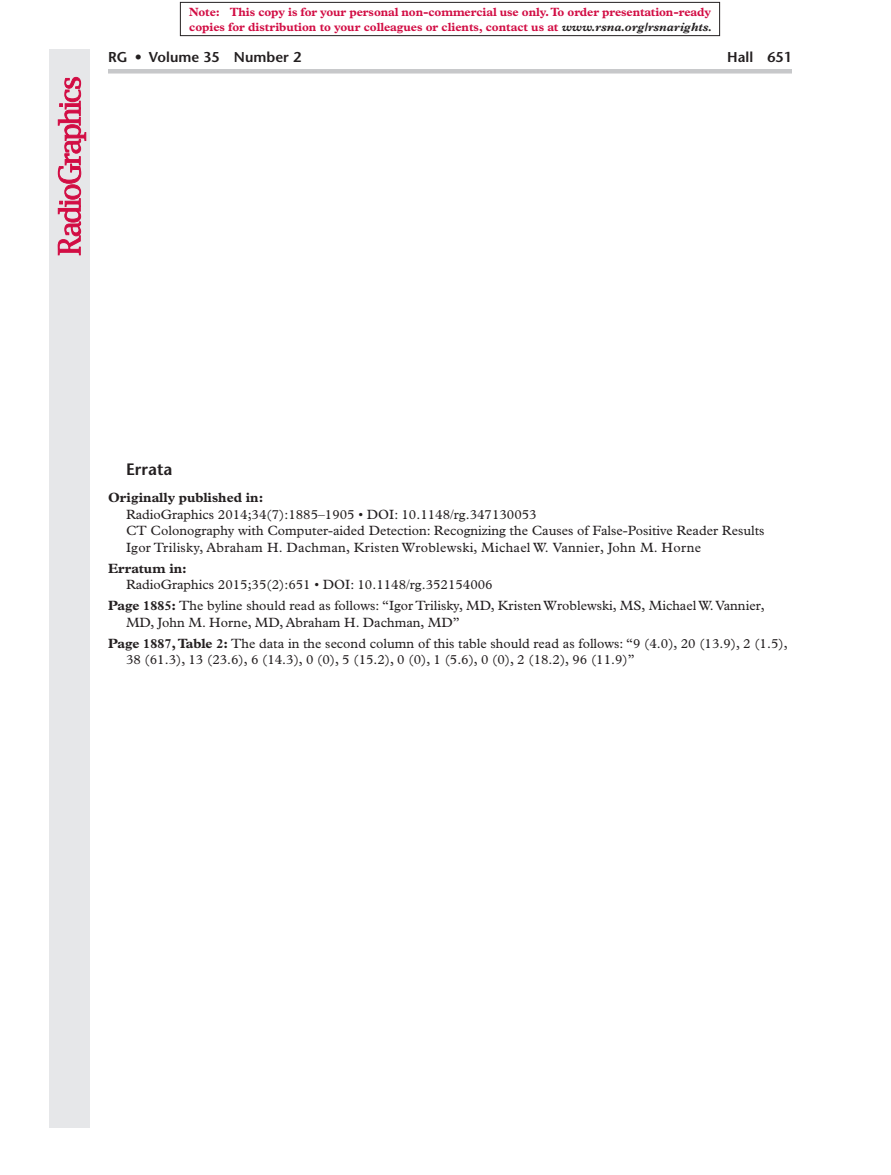
<style>
.page{position:relative;width:891px;height:1175px;background:#fff}
.page>*{position:absolute;margin:0;border:0;box-sizing:border-box;transform-origin:0 0}
.t1{font:600 16.5px "Stone Sans";color:#231f20}
.Pg_Hdr--author{font:600 14.25px "Stone Sans";color:#231f20}
.t2{font:13.5px/16.5px "Plantin";color:#231f20}
.t3{font:700 12px/14.4px "Plantin";letter-spacing:-.01em;color:#d20d44}
.s1{font-style:italic;color:#231f20}
.s2{font-weight:700}
</style>
<div class="page">
<div style="left:50px;top:50px;width:40px;height:1077px;background:#e6e7e9"></div>
<svg style="left:57px;top:77px;width:30px;height:179px"></svg>
<div style="left:180px;top:2px;width:540px;height:34px;border:1px solid #231f20"></div>
<div style="left:108px;top:69px;width:684px;height:5px;background:#c7c8ca"></div>
<p class="t3" style="left:189px;top:5px;width:524px">Note: This copy is for your personal non-commercial use only. To order presentation-ready copies for distribution to your colleagues or clients, contact us at <span class="s1">www.rsna.org/rsnarights.</span></p>
<p class="Pg_Hdr--author" style="left:108px;top:48px;width:195px">RG • Volume 35 Number 2</p>
<p class="Pg_Hdr--author" style="left:727px;top:48px;width:66px">Hall 651</p>
<p class="t1" style="left:126px;top:459px;width:48px">Errata</p>
<p class="t2" style="left:126px;top:489px;width:640px;text-indent:-18px"><span class="s2">Originally published in:<br></span>RadioGraphics 2014;34(7):1885–1905 • DOI: 10.1148/rg.347130053<br>CT Colonography with Computer-aided Detection: Recognizing the Causes of False-Positive Reader Results Igor Trilisky, Abraham H. Dachman, Kristen Wroblewski, Michael W. Vannier, John M. Horne</p>
<p class="t2" style="left:126px;top:560px;width:368px;text-indent:-18px"><span class="s2">Erratum in:<br></span>RadioGraphics 2015;35(2):651 • DOI: 10.1148/rg.352154006</p>
<p class="t2" style="left:126px;top:597px;width:640px;text-indent:-18px"><span class="s2">Page 1885:</span> The byline should read as follows: “Igor Trilisky, MD, Kristen Wroblewski, MS, Michael W. Vannier,<br>MD, John M. Horne, MD, Abraham H. Dachman, MD”</p>
<p class="t2" style="left:126px;top:635px;width:663px;text-indent:-18px"><span class="s2">Page 1887, Table 2:</span> The data in the second column of this table should read as follows: “9 (4.0), 20 (13.9), 2 (1.5),<br>38 (61.3), 13 (23.6), 6 (14.3), 0 (0), 5 (15.2), 0 (0), 1 (5.6), 0 (0), 2 (18.2), 96 (11.9)”</p>
</div>
